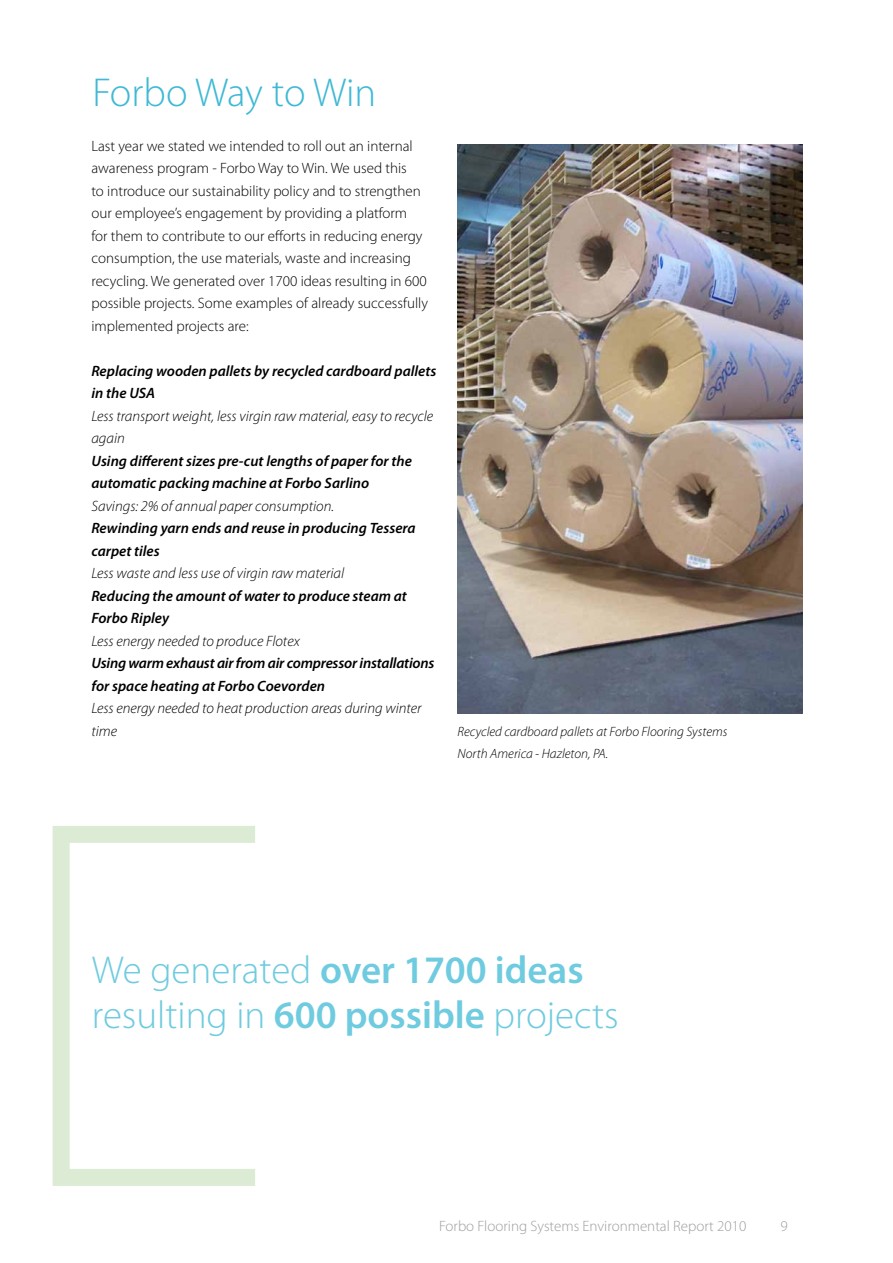
<style>
.page{position:relative;width:893px;height:1263px;background:#fff}
.page>*{position:absolute;margin:0;border:0;box-sizing:border-box;transform-origin:0 0}
.t1{font:300 40.5px "Myriad Pro";letter-spacing:-.005em;color:#40b9d4}
.t2{font:300 39px/45px "Myriad Pro";color:#6fcbdf}
.t3{font:300 15px/22.5px "Myriad Pro";color:#000}
.t4{font:italic 600 15px/22.5px "Myriad Pro";color:#000}
.t5{font:italic 300 15px/22.5px "Myriad Pro";color:#000}
.t6{font:300 15px "Myriad Pro";color:#9c9e9f}
.t7{font:italic 300 13.5px/22.5px "Myriad Pro";color:#000}
.s1{font-weight:600}
</style>
<div class="page">
<div style="left:53px;top:826px;width:211px;height:360px;border:17px solid #dbebd4"></div>
<img style="left:458px;top:145px;width:344px;height:568px">
<h1 class="t1" style="left:92px;top:70px;width:285px">Forbo Way to Win</h1>
<p class="t3" style="left:91px;top:135px;width:338px">Last year we stated we intended to roll out an internal awareness program - Forbo Way to Win. We used this<br>to introduce our sustainability policy and to strengthen our employee’s engagement by providing a platform<br>for them to contribute to our efforts in reducing energy consumption, the use materials, waste and increasing recycling. We generated over 1700 ideas resulting in 600 possible projects. Some examples of already successfully implemented projects are:</p>
<p class="t4" style="left:91px;top:359px;width:346px">Replacing wooden pallets by recycled cardboard pallets in the USA</p>
<p class="t5" style="left:91px;top:405px;width:343px">Less transport weight, less virgin raw material, easy to recycle again</p>
<p class="t4" style="left:91px;top:449px;width:322px">Using different sizes pre-cut lengths of paper for the automatic packing machine at Forbo Sarlino</p>
<p class="t5" style="left:91px;top:495px;width:244px">Savings: 2% of annual paper consumption.</p>
<p class="t4" style="left:91px;top:517px;width:326px">Rewinding yarn ends and reuse in producing Tessera carpet tiles</p>
<p class="t5" style="left:91px;top:562px;width:254px">Less waste and less use of virgin raw material</p>
<p class="t4" style="left:91px;top:584px;width:317px">Reducing the amount of water to produce steam at<br>Forbo Ripley</p>
<p class="t5" style="left:91px;top:630px;width:210px">Less energy needed to produce Flotex</p>
<p class="t4" style="left:91px;top:652px;width:345px">Using warm exhaust air from air compressor installations for space heating at Forbo Coevorden</p>
<p class="t5" style="left:91px;top:697px;width:332px">Less energy needed to heat production areas during winter time</p>
<p class="t7" style="left:458px;top:720px;width:271px">Recycled cardboard pallets at Forbo Flooring Systems<br>North America - Hazleton, PA.</p>
<h2 class="t2" style="left:92px;top:948px;width:528px">We generated <span class="s1">over 1700 ideas </span>resulting in <span class="s1">600 possible</span> projects</h2>
<p class="t6" style="left:439px;top:1218px;width:309px">Forbo Flooring Systems Environmental Report 2010</p>
<p class="t6" style="left:780px;top:1218px;width:9px">9</p>
</div>
